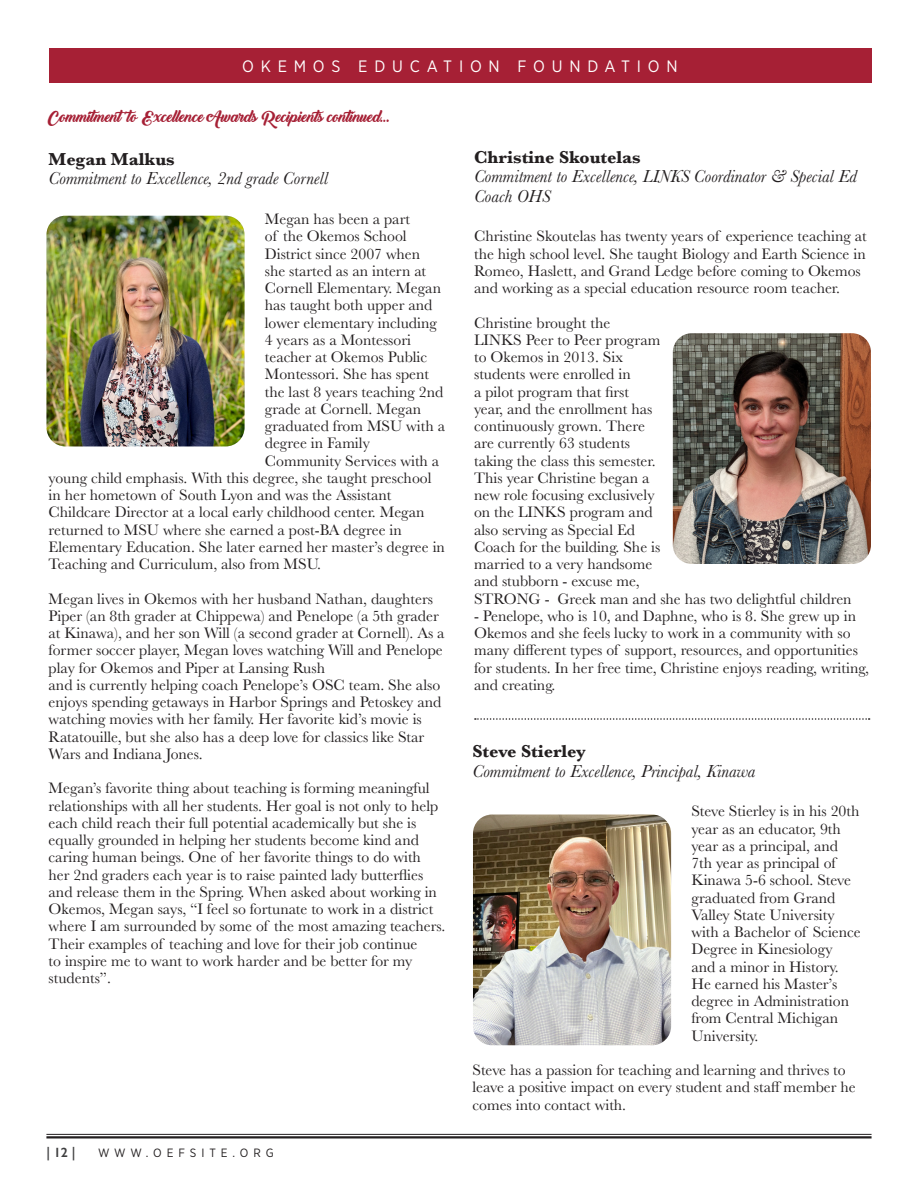
<style>
.page{position:relative;width:918px;height:1188px;background:#fff}
.page>*{position:absolute;margin:0;border:0;box-sizing:border-box;transform-origin:0 0}
.t1{font:italic 18px/19.5px "Baskerville";color:#231f20}
.t2{font:700 18px "Baskerville";color:#231f20}
.t3{font:16.5px "Gotham Narrow";letter-spacing:.41em;color:#fff}
.t4{font:15.75px/17.2px "Baskerville";color:#231f20}
.t5{font:15px "Backto Black Bold Demo";color:#a62035}
.t6{font:600 13.5px "Gill Sans";color:#3e3e3f}
.t7{font:12px "Gotham Narrow";letter-spacing:.41em;color:#231f20}
.s1{font-size:16.5px}
</style>
<div class="page">
<div style="left:49px;top:48px;width:823px;height:35px;background:#a62035"></div>
<hr style="left:46px;top:1134px;width:826px;height:1px;background:#231f20">
<hr style="left:46px;top:1136px;width:826px;height:2px;background:#231f20">
<img style="left:46px;top:216px;width:199px;height:230px">
<img style="left:673px;top:333px;width:198px;height:231px">
<img style="left:473px;top:814px;width:198px;height:231px">
<svg style="left:475px;top:718px;width:395px;height:2px"></svg>
<p class="t3" style="left:242px;top:56px;width:437px">OKEMOS EDUCATION FOUNDATION</p>
<p class="t5" style="left:49px;top:108px;width:344px">Commitmentto Excellence Awards Recipients continued..<span class="s1">.</span></p>
<p class="t2" style="left:49px;top:146px;width:128px">Megan Malkus</p>
<p class="t1" style="left:49px;top:169px;width:281px">Commitment to Excellence, 2nd grade Cornell</p>
<p class="t4" style="left:265px;top:211px;width:182px">Megan has been a part<br>of the Okemos School<br>District since 2007 when<br>she started as an intern at<br>Cornell Elementary. Megan has taught both upper and lower elementary including<br>4 years as a Montessori teacher at Okemos Public<br>Montessori. She has spent the last 8 years teaching 2nd grade at Cornell. Megan graduated from MSU with a degree in Family</p>
<p class="t4" style="left:49px;top:452px;width:398px;text-indent:216px">Community Services with a young child emphasis. With this degree, she taught preschool in her hometown of South Lyon and was the Assistant Childcare Director at a local early childhood center. Megan returned to MSU where she earned a post-BA degree in Elementary Education. She later earned her master’s degree in Teaching and Curriculum, also from MSU.</p>
<p class="t4" style="left:49px;top:590px;width:398px">Megan lives in Okemos with her husband Nathan, daughters Piper (an 8th grader at Chippewa) and Penelope (a 5th grader at Kinawa), and her son Will (a second grader at Cornell). As a former soccer player, Megan loves watching Will and Penelope play for Okemos and Piper at Lansing Rush</p>
<p class="t4" style="left:49px;top:676px;width:394px">and is currently helping coach Penelope’s OSC team. She also enjoys spending getaways in Harbor Springs and Petoskey and watching movies with her family. Her favorite kid’s movie is Ratatouille, but she also has a deep love for classics like Star Wars and Indiana Jones.</p>
<p class="t4" style="left:49px;top:780px;width:391px">Megan’s favorite thing about teaching is forming meaningful relationships with all her students. Her goal is not only to help each child reach their full potential academically but she is equally grounded in helping her students become kind and caring human beings. One of her favorite things to do with her 2nd graders each year is to raise painted lady butterflies and release them in the Spring. When asked about working in</p>
<p class="t4" style="left:49px;top:901px;width:398px">Okemos, Megan says, “I feel so fortunate to work in a district where I am surrounded by some of the most amazing teachers.<br>Their examples of teaching and love for their job continue<br>to inspire me to want to work harder and be better for my students”.</p>
<p class="t6" style="left:46px;top:1144px;width:31px">| 12 |</p>
<p class="t7" style="left:98px;top:1145px;width:177px">WWW.OEFSITE.ORG</p>
<p class="t2" style="left:474px;top:144px;width:168px">Christine Skoutelas</p>
<p class="t1" style="left:474px;top:167px;width:384px">Commitment to Excellence, LINKS Coordinator &amp; Special Ed<br>Coach OHS</p>
<p class="t4" style="left:474px;top:228px;width:394px">Christine Skoutelas has twenty years of experience teaching at the high school level. She taught Biology and Earth Science in Romeo, Haslett, and Grand Ledge before coming to Okemos and working as a special education resource room teacher.</p>
<p class="t4" style="left:474px;top:314px;width:379px">Christine brought the<br>LINKS Peer to Peer program<br>to Okemos in 2013. Six<br>students were enrolled in<br>a pilot program that first<br>year, and the enrollment has<br>continuously grown. There<br>are currently 63 students<br>taking the class this semester.<br>This year Christine began a<br>new role focusing exclusively<br>on the LINKS program and<br>also serving as Special Ed<br>Coach for the building. She is<br>married to a very handsome<br>and stubborn - excuse me,<br>STRONG - Greek man and she has two delightful children</p>
<p class="t4" style="left:474px;top:607px;width:397px">- Penelope, who is 10, and Daphne, who is 8. She grew up in Okemos and she feels lucky to work in a community with so many different types of support, resources, and opportunities for students. In her free time, Christine enjoys reading, writing, and creating.</p>
<p class="t2" style="left:472px;top:739px;width:115px">Steve Stierley</p>
<p class="t1" style="left:472px;top:761px;width:284px">Commitment to Excellence, Principal, Kinawa</p>
<p class="t4" style="left:691px;top:803px;width:171px">Steve Stierley is in his 20th year as an educator, 9th year as a principal, and<br>7th year as principal of<br>Kinawa 5-6 school. Steve graduated from Grand<br>Valley State University with a Bachelor of Science<br>Degree in Kinesiology<br>and a minor in History.<br>He earned his Master’s degree in Administration from Central Michigan<br>University.</p>
<p class="t4" style="left:472px;top:1062px;width:385px">Steve has a passion for teaching and learning and thrives to leave a positive impact on every student and staff member he comes into contact with.</p>
</div>
